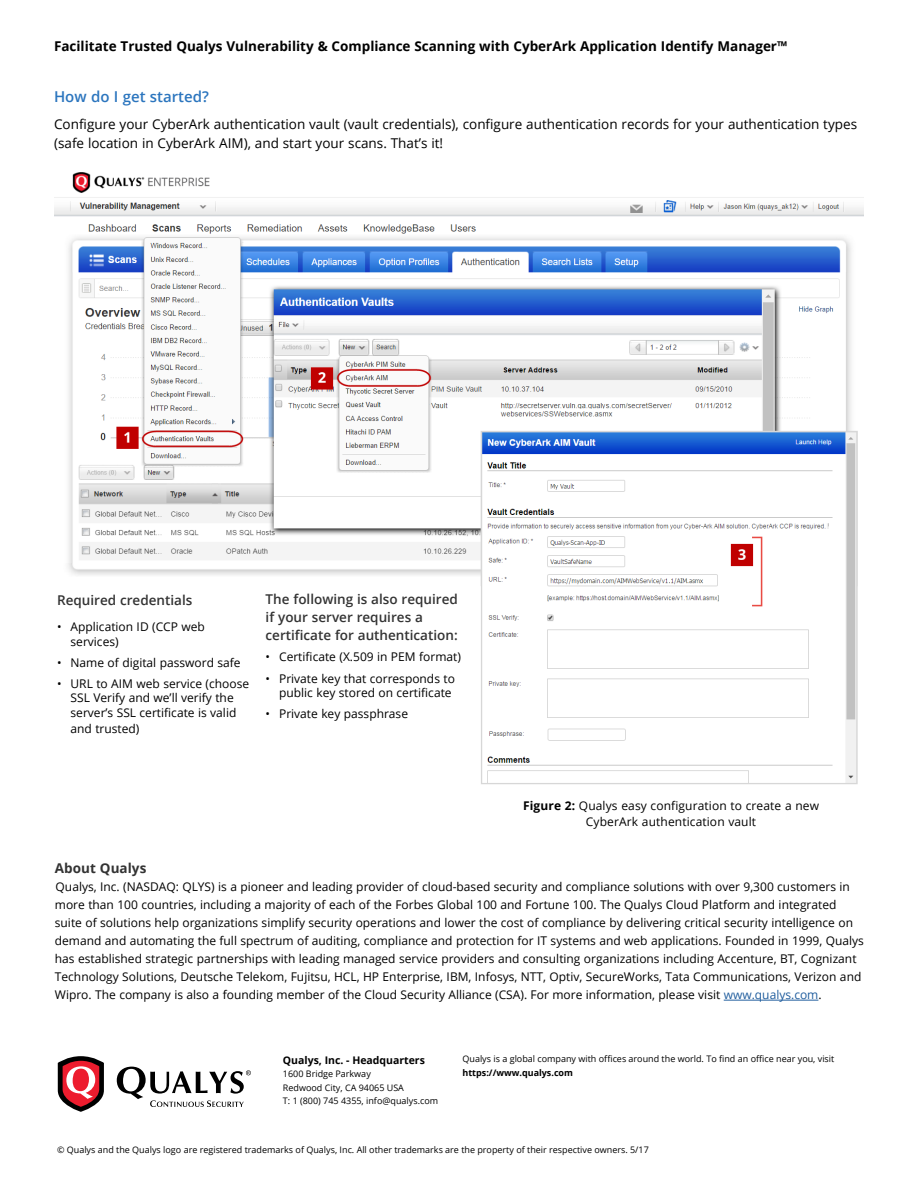
<style>
.page{position:relative;width:918px;height:1188px;background:#fff}
.page>*{position:absolute;margin:0;border:0;box-sizing:border-box;transform-origin:0 0}
.t1{font:600 15px "Open Sans";color:#2b75be}
.t2{font:13.5px/19.5px "Open Sans";color:#000}
.t3{font:600 13.5px/18px "Open Sans";color:#333}
.t4{font:700 13.5px "Open Sans";color:#000}
.t5{font:700 13.5px "Open Sans";letter-spacing:.005em;color:#333}
.t6{font:12px/18px "Open Sans";color:#000}
.t7{font:700 10.5px "Open Sans";color:#000}
.t8{font:9px/13.5px "Open Sans";color:#000}
.t9{font:700 9px "Open Sans";color:#000}
.s1{font-weight:700}
.s2{color:#215e9e}
</style>
<div class="page">
<svg style="left:58px;top:1056px;width:46px;height:56px"></svg>
<svg style="left:117px;top:1067px;width:134px;height:40px"></svg>
<img style="left:54px;top:172px;width:810px;height:612px">
<hr style="left:724px;top:1000px;width:94px;height:1px;background:#215e9e">
<p class="t4" style="left:54px;top:36px;width:735px">Facilitate Trusted Qualys Vulnerability &amp; Compliance Scanning with CyberArk Application Identify Manager™</p>
<p class="t1" style="left:54px;top:87px;width:156px">How do I get started?</p>
<p class="t2" style="left:54px;top:114px;width:805px">Configure your CyberArk authentication vault (vault credentials), configure authentication records for your authentication types (safe location in CyberArk AIM), and start your scans. That’s it!</p>
<p class="t3" style="left:57px;top:591px;width:137px">Required credentials</p>
<p class="t6" style="left:71px;top:619px;width:136px;line-height:14.4px;text-indent:-14px">• Application ID (CCP web services)</p>
<p class="t6" style="left:57px;top:653px;width:185px">• Name of digital password safe</p>
<p class="t6" style="left:57px;top:676px;width:194px;line-height:14.4px;text-align:center">• URL to AIM web service (choose<br>SSL Verify and we’ll verify the server’s SSL certificate is valid</p>
<p class="t6" style="left:71px;top:719px;width:70px">and trusted)</p>
<p class="t3" style="left:266px;top:590px;width:194px">The following is also required if your server requires a certificate for authentication:</p>
<p class="t6" style="left:266px;top:648px;width:197px">• Certificate (X.509 in PEM format)</p>
<p class="t6" style="left:266px;top:671px;width:191px;line-height:14.4px;text-align:right">• Private key that corresponds to public key stored on certificate</p>
<p class="t6" style="left:266px;top:705px;width:144px">• Private key passphrase</p>
<p class="t6" style="left:523px;top:797px;width:297px;line-height:16.5px;text-align:center"><span class="s1">Figure 2:</span> Qualys easy configuration to create a new<br>CyberArk authentication vault</p>
<p class="t5" style="left:55px;top:859px;width:93px">About Qualys</p>
<p class="t6" style="left:55px;top:878px;width:811px">Qualys, Inc. (NASDAQ: QLYS) is a pioneer and leading provider of cloud-based security and compliance solutions with over 9,300 customers in more than 100 countries, including a majority of each of the Forbes Global 100 and Fortune 100. The Qualys Cloud Platform and integrated suite of solutions help organizations simplify security operations and lower the cost of compliance by delivering critical security intelligence on demand and automating the full spectrum of auditing, compliance and protection for IT systems and web applications. Founded in 1999, Qualys has established strategic partnerships with leading managed service providers and consulting organizations including Accenture, BT, Cognizant Technology Solutions, Deutsche Telekom, Fujitsu, HCL, HP Enterprise, IBM, Infosys, NTT, Optiv, SecureWorks, Tata Communications, Verizon and Wipro. The company is also a founding member of the Cloud Security Alliance (CSA). For more information, please visit <span class="s2">www.qualys.com</span>.</p>
<p class="t7" style="left:283px;top:1052px;width:144px">Qualys, Inc. - Headquarters</p>
<p class="t8" style="left:283px;top:1067px;width:157px">1600 Bridge Parkway<br>Redwood City, CA 94065 USA<br>T: 1 (800) 745 4355, info@qualys.com</p>
<p class="t8" style="left:462px;top:1052px;width:373px">Qualys is a global company with offices around the world. To find an office near you, visit</p>
<p class="t9" style="left:462px;top:1066px;width:112px">https://www.qualys.com</p>
<p class="t8" style="left:57px;top:1142px;width:593px">© Qualys and the Qualys logo are registered trademarks of Qualys, Inc. All other trademarks are the property of their respective owners. 5/17</p>
</div>
